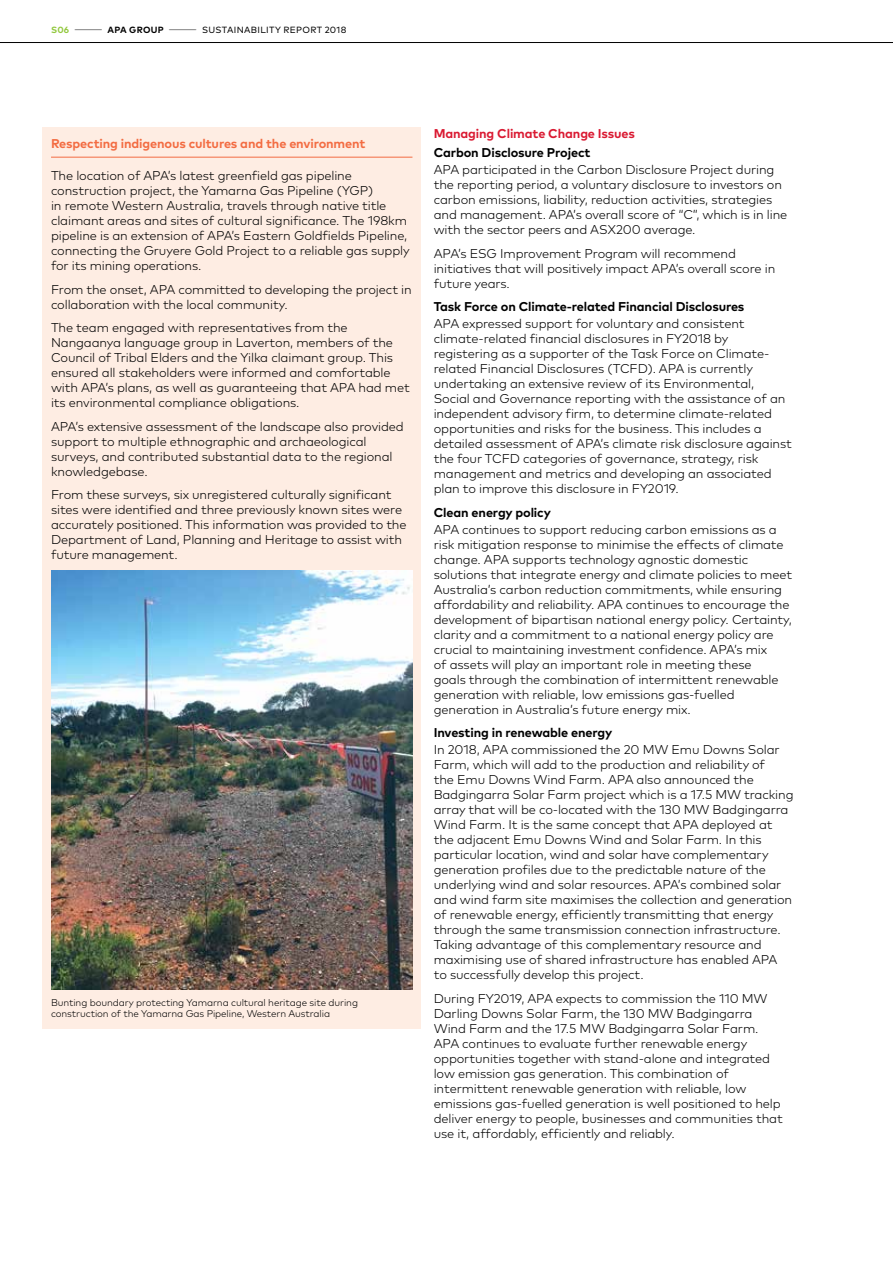
<style>
.page{position:relative;width:893px;height:1263px;background:#fff}
.page>*{position:absolute;margin:0;border:0;box-sizing:border-box;transform-origin:0 0}
.t1{font:300 12.75px/15px "Mark Pro";letter-spacing:-.01em;color:#000}
.t2{font:700 12.75px "Mark Pro";letter-spacing:-.01em;color:#000}
.t3{font:700 12.75px "Mark Pro";letter-spacing:-.01em;color:#f36c42}
.t4{font:700 12.75px "Mark Pro";letter-spacing:-.01em;color:#da1a32}
.t5{font:300 9.75px/10.5px "Mark Pro";letter-spacing:-.01em;color:#000}
.t6{font:9px "Mark Pro";letter-spacing:.035em;color:#000}
.s1{font-weight:700;color:#92c83e}
.s2{font-weight:300}
.s3{font-weight:700}
</style>
<div class="page">
<div style="left:43px;top:128px;width:378px;height:901px;background:#feede3"></div>
<hr style="left:51px;top:157px;width:361px;height:1px;background:#f36c42">
<img style="left:51px;top:571px;width:361px;height:418px">
<hr style="left:0;top:42px;width:893px;height:1px;background:#000">
<p class="t6" style="left:51px;top:23px;width:297px"><span class="s1">S06</span> <span class="s2">—</span><span class="s3">APA GROUP</span> <span class="s2">—</span>SUSTAINABILITY REPORT 2018</p>
<p class="t3" style="left:51px;top:134px;width:316px">Respecting indigenous cultures and the environment</p>
<p class="t1" style="left:51px;top:167px;width:360px">The location of APA’s latest greenfield gas pipeline construction project, the Yamarna Gas Pipeline (YGP)<br>in remote Western Australia, travels through native title claimant areas and sites of cultural significance. The 198km pipeline is an extension of APA’s Eastern Goldfields Pipeline, connecting the Gruyere Gold Project to a reliable gas supply for its mining operations.</p>
<p class="t1" style="left:51px;top:281px;width:362px">From the onset, APA committed to developing the project in collaboration with the local community.</p>
<p class="t1" style="left:51px;top:319px;width:360px">The team engaged with representatives from the Nangaanya language group in Laverton, members of the Council of Tribal Elders and the Yilka claimant group. This ensured all stakeholders were informed and comfortable with APA’s plans, as well as guaranteeing that APA had met its environmental compliance obligations.</p>
<p class="t1" style="left:51px;top:418px;width:354px">APA’s extensive assessment of the landscape also provided support to multiple ethnographic and archaeological surveys, and contributed substantial data to the regional knowledgebase.</p>
<p class="t1" style="left:51px;top:486px;width:357px">From these surveys, six unregistered culturally significant sites were identified and three previously known sites were accurately positioned. This information was provided to the Department of Land, Planning and Heritage to assist with future management.</p>
<p class="t5" style="left:51px;top:997px;width:308px">Bunting boundary protecting Yamarna cultural heritage site during construction of the Yamarna Gas Pipeline, Western Australia</p>
<p class="t4" style="left:434px;top:123px;width:203px">Managing Climate Change Issues</p>
<p class="t2" style="left:434px;top:143px;width:158px">Carbon Disclosure Project</p>
<p class="t1" style="left:434px;top:161px;width:355px">APA participated in the Carbon Disclosure Project during the reporting period, a voluntary disclosure to investors on carbon emissions, liability, reduction activities, strategies and management. APA’s overall score of “C”, which is in line with the sector peers and ASX200 average.</p>
<p class="t1" style="left:434px;top:244px;width:343px">APA’s ESG Improvement Program will recommend initiatives that will positively impact APA’s overall score in future years.</p>
<p class="t2" style="left:434px;top:297px;width:312px">Task Force on Climate-related Financial Disclosures</p>
<p class="t1" style="left:434px;top:315px;width:360px">APA expressed support for voluntary and consistent climate-related financial disclosures in FY2018 by registering as a supporter of the Task Force on Climate&shy;related Financial Disclosures (TCFD). APA is currently undertaking an extensive review of its Environmental, Social and Governance reporting with the assistance of an independent advisory firm, to determine climate-related opportunities and risks for the business. This includes a detailed assessment of APA’s climate risk disclosure against the four TCFD categories of governance, strategy, risk management and metrics and developing an associated plan to improve this disclosure in FY2019.</p>
<p class="t2" style="left:434px;top:502px;width:119px">Clean energy policy</p>
<p class="t1" style="left:434px;top:521px;width:360px">APA continues to support reducing carbon emissions as a risk mitigation response to minimise the effects of climate change. APA supports technology agnostic domestic solutions that integrate energy and climate policies to meet Australia’s carbon reduction commitments, while ensuring affordability and reliability. APA continues to encourage the development of bipartisan national energy policy. Certainty, clarity and a commitment to a national energy policy are crucial to maintaining investment confidence. APA’s mix<br>of assets will play an important role in meeting these<br>goals through the combination of intermittent renewable generation with reliable, low emissions gas-fuelled generation in Australia’s future energy mix.</p>
<p class="t2" style="left:434px;top:723px;width:180px">Investing in renewable energy</p>
<p class="t1" style="left:434px;top:741px;width:361px">In 2018, APA commissioned the 20 MW Emu Downs Solar Farm, which will add to the production and reliability of<br>the Emu Downs Wind Farm. APA also announced the Badgingarra Solar Farm project which is a 17.5 MW tracking array that will be co-located with the 130 MW Badgingarra Wind Farm. It is the same concept that APA deployed at the adjacent Emu Downs Wind and Solar Farm. In this particular location, wind and solar have complementary generation profiles due to the predictable nature of the underlying wind and solar resources. APA’s combined solar and wind farm site maximises the collection and generation of renewable energy, efficiently transmitting that energy through the same transmission connection infrastructure.<br>Taking advantage of this complementary resource and maximising use of shared infrastructure has enabled APA to successfully develop this project.</p>
<p class="t1" style="left:434px;top:990px;width:351px">During FY2019, APA expects to commission the 110 MW Darling Downs Solar Farm, the 130 MW Badgingarra Wind Farm and the 17.5 MW Badgingarra Solar Farm.<br>APA continues to evaluate further renewable energy opportunities together with stand-alone and integrated low emission gas generation. This combination of intermittent renewable generation with reliable, low emissions gas-fuelled generation is well positioned to help deliver energy to people, businesses and communities that use it, affordably, efficiently and reliably.</p>
</div>
